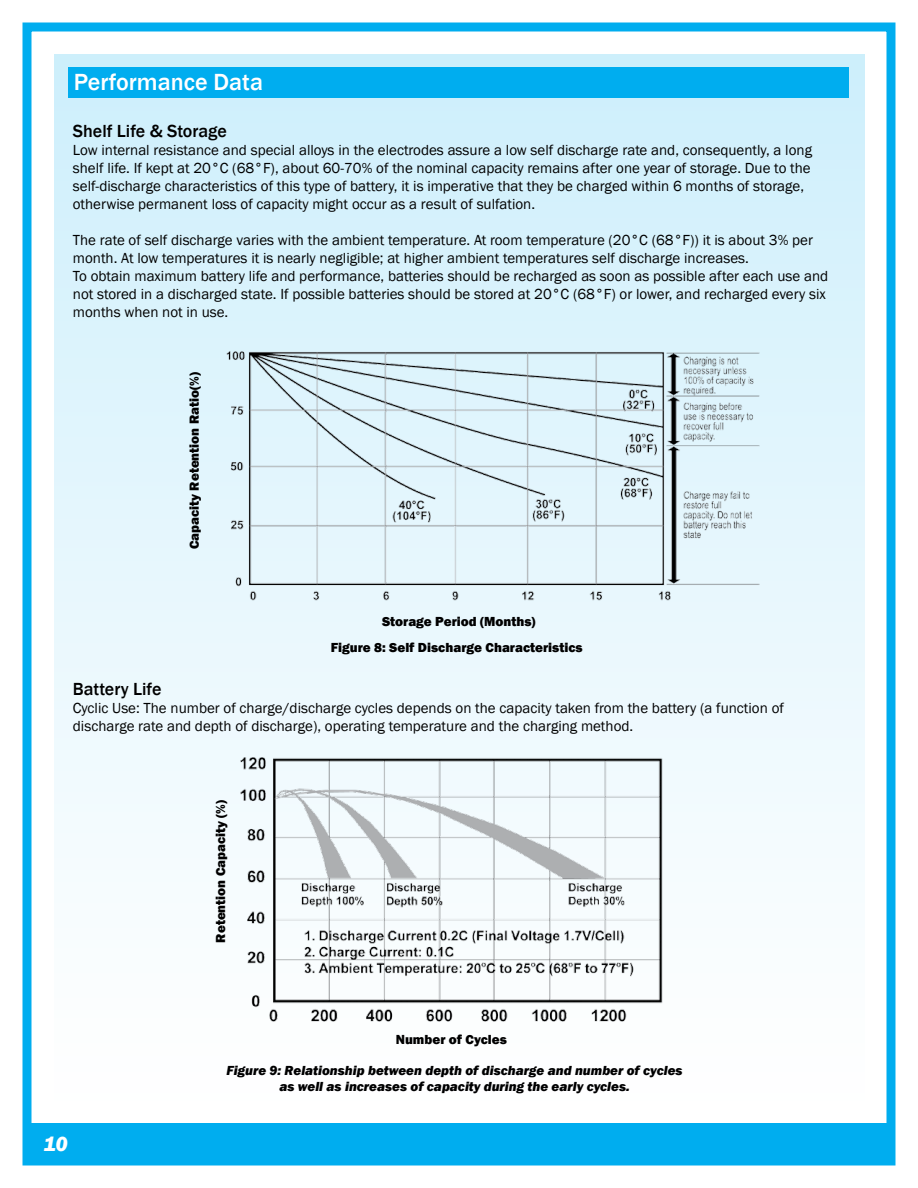
<style>
.page{position:relative;width:918px;height:1188px;background:#fff}
.page>*{position:absolute;margin:0;border:0;box-sizing:border-box;transform-origin:0 0}
.t1{font:500 24px "Franklin Gothic";color:#fff}
.t2{font:italic 800 21px "Franklin Gothic";color:#fff}
.t3{font:500 18px "Franklin Gothic";color:#000}
.t4{font:15px/18px "Franklin Gothic";color:#000}
.t5{font:800 13.5px "Franklin Gothic";color:#000}
.t6{font:italic 800 13.5px/16.2px "Franklin Gothic";color:#000;text-align:center}
</style>
<div class="page">
<div style="left:22px;top:22px;width:874px;height:1144px;border:9px solid #00adef"></div>
<div style="left:27px;top:1123px;width:864px;height:38px;background:#00adef"></div>
<div style="left:54px;top:54px;width:810px;height:1049px;background:linear-gradient(to bottom,#ceeffc,#fff)"></div>
<div style="left:68px;top:68px;width:781px;height:30px;background:#00adef"></div>
<img style="left:219px;top:348px;width:546px;height:257px">
<img style="left:230px;top:749px;width:444px;height:278px">
<h1 class="t1" style="left:74px;top:67px;width:191px">Performance Data</h1>
<p class="t3" style="left:73px;top:120px;width:155px">Shelf Life &amp; Storage</p>
<p class="t4" style="left:73px;top:141px;width:741px">Low internal resistance and special alloys in the electrodes assure a low self discharge rate and, consequently, a long shelf life. If kept at 20°C (68°F), about 60-70% of the nominal capacity remains after one year of storage. Due to the self-discharge characteristics of this type of battery, it is imperative that they be charged within 6 months of storage, otherwise permanent loss of capacity might occur as a result of sulfation.</p>
<p class="t4" style="left:73px;top:231px;width:757px">The rate of self discharge varies with the ambient temperature. At room temperature (20°C (68°F)) it is about 3% per month. At low temperatures it is nearly negligible; at higher ambient temperatures self discharge increases.<br>To obtain maximum battery life and performance, batteries should be recharged as soon as possible after each use and not stored in a discharged state. If possible batteries should be stored at 20°C (68°F) or lower, and recharged every six months when not in use.</p>
<p class="t5" style="left:186px;top:549px;width:178px;rotate:-90deg">Capacity Retention Ratio(%)</p>
<p class="t5" style="left:382px;top:613px;width:155px">Storage Period (Months)</p>
<p class="t5" style="left:331px;top:639px;width:253px">Figure 8: Self Discharge Characteristics</p>
<p class="t3" style="left:73px;top:678px;width:90px">Battery Life</p>
<p class="t4" style="left:73px;top:699px;width:713px">Cyclic Use: The number of charge/discharge cycles depends on the capacity taken from the battery (a function of discharge rate and depth of discharge), operating temperature and the charging method.</p>
<p class="t5" style="left:212px;top:943px;width:144px;rotate:-90deg">Retention Capacity (%)</p>
<p class="t5" style="left:396px;top:1031px;width:113px">Number of Cycles</p>
<h2 class="t2" style="left:44px;top:1130px;width:26px">10</h2>
<p class="t6" style="left:227px;top:1062px;width:458px">Figure 9: Relationship between depth of discharge and number of cycles as well as increases of capacity during the early cycles.</p>
</div>
